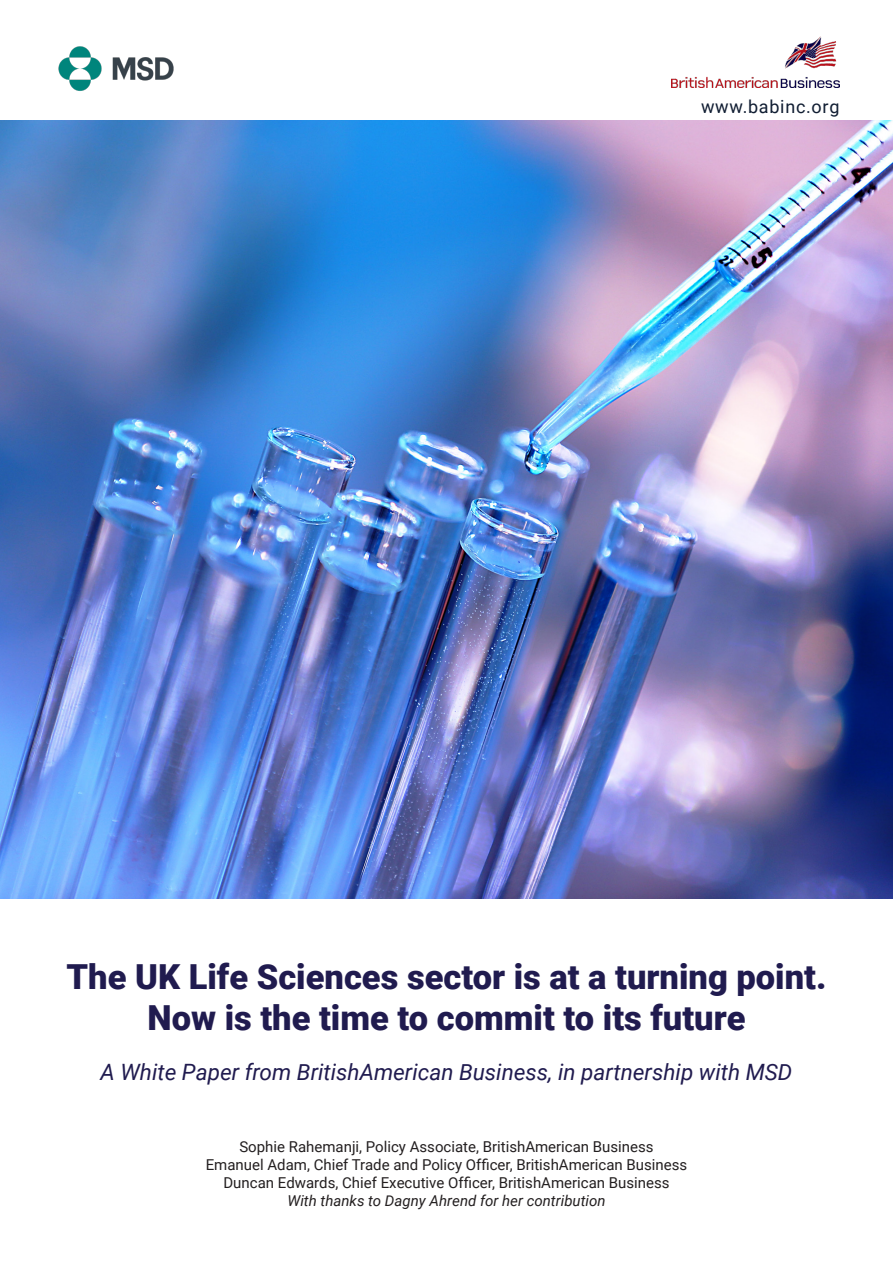
<style>
.page{position:relative;width:893px;height:1263px;background:#fff}
.page>*{position:absolute;margin:0;border:0;box-sizing:border-box;transform-origin:0 0}
.t1{font:900 34.5px/41.4px "Roboto";color:#201b4f;text-align:center}
.t2{font:italic 22.5px "Roboto";color:#201b4f}
.t3{font:18px "Roboto";letter-spacing:.04em;color:#101d32}
.t4{font:15px "Roboto";color:#231f20}
.t5{font:italic 15px "Roboto";color:#231f20}
</style>
<div class="page">
<img style="left:0;top:121px;width:893px;height:777px">
<img style="left:672px;top:36px;width:167px;height:52px">
<img style="left:58px;top:47px;width:116px;height:44px">
<p class="t3" style="left:701px;top:94px;width:140px">www.babinc.org</p>
<p class="t1" style="left:67px;top:954px;width:761px">The UK Life Sciences sector is at a turning point.<br>Now is the time to commit to its future</p>
<p class="t2" style="left:101px;top:1056px;width:693px">A White Paper from BritishAmerican Business, in partnership with MSD</p>
<p class="t4" style="left:239px;top:1136px;width:416px">Sophie Rahemanji, Policy Associate, BritishAmerican Business</p>
<p class="t4" style="left:206px;top:1154px;width:483px">Emanuel Adam, Chief Trade and Policy Officer, BritishAmerican Business</p>
<p class="t4" style="left:223px;top:1172px;width:448px">Duncan Edwards, Chief Executive Officer, BritishAmerican Business</p>
<p class="t5" style="left:287px;top:1190px;width:320px">With thanks to Dagny Ahrend for her contribution</p>
</div>
